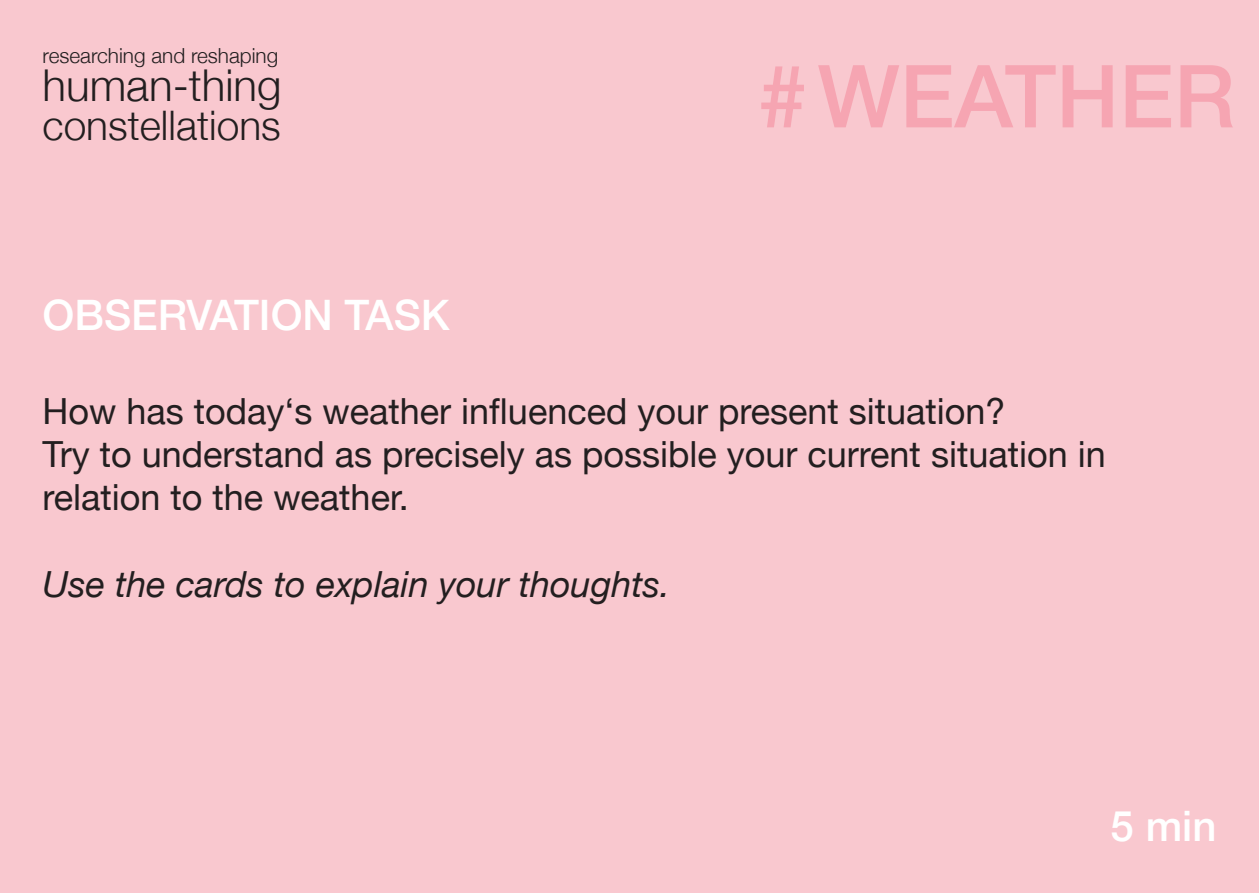
<style>
.page{position:relative;width:1259px;height:893px;background:#f9c8cf}
.page>*{position:absolute;margin:0;border:0;box-sizing:border-box;transform-origin:0 0}
.t1{font:500 87px "Helvetica Neue";color:#f6a5b2}
.t2{font:300 43.8px "Helvetica Neue";color:#231f20}
.t3{font:500 42px "Helvetica Neue";color:#fff}
.t4{font:300 40.8px "Helvetica Neue";color:#231f20}
.t5{font:36px/43.2px "Helvetica Neue";color:#231f20}
.t6{font:italic 36px "Helvetica Neue";color:#231f20}
.t7{font:300 20.7px "Helvetica Neue";color:#231f20}
</style>
<div class="page">
<p class="t7" style="left:43px;top:39px;width:237px">researching and reshaping</p>
<p class="t2" style="left:43px;top:50px;width:241px">human-thing</p>
<p class="t4" style="left:43px;top:93px;width:240px">constellations</p>
<p class="t3" style="left:43px;top:281px;width:409px">OBSERVATION TASK</p>
<h1 class="t1" style="left:758px;top:26px;width:478px">#WEATHER</h1>
<p class="t5" style="left:43px;top:391px;width:1064px">How has today‘s weather influenced your present situation?<br>Try to understand as precisely as possible your current situation in relation to the weather.</p>
<p class="t6" style="left:43px;top:558px;width:629px">Use the cards to explain your thoughts.</p>
<p class="t3" style="left:1110px;top:792px;width:107px">5 min</p>
</div>
